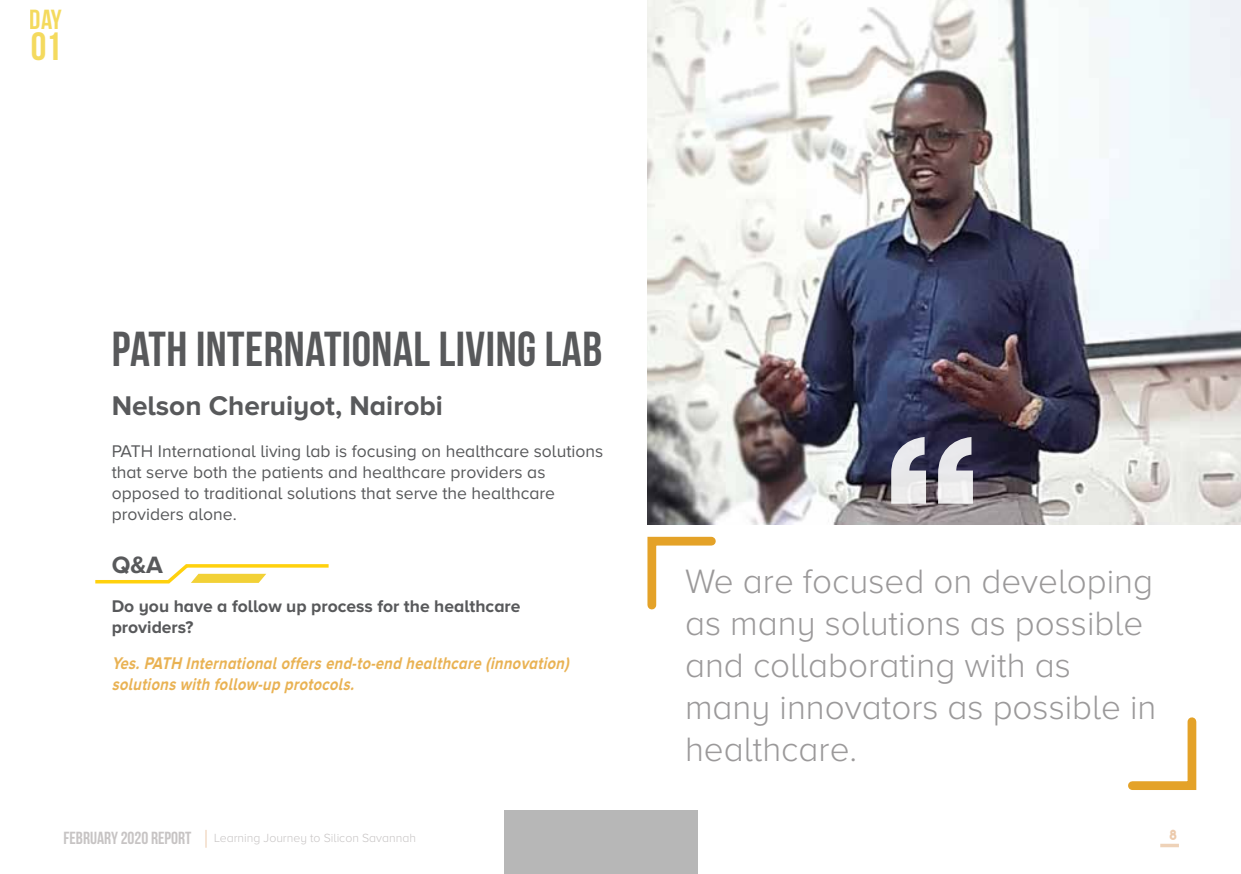
<style>
.page{position:relative;width:1241px;height:874px;background:#fff}
.page>*{position:absolute;margin:0;border:0;box-sizing:border-box;transform-origin:0 0}
.t1{font:49px "Bebas Neue";letter-spacing:.01em;color:#58595b}
.t2{font:39.38px "Bebas Neue";color:#f2d136}
.t3{font:300 35px/42px "Proxima Nova A";color:#9b999a}
.t4{font:700 28px "Proxima Nova A";color:#58595b}
.t5{font:27.65px "Bebas Neue";color:#f2d136}
.t6{font:700 24.5px "Proxima Nova A";color:#58595b}
.t7{font:17.5px/21px "Proxima Nova A";color:#58595b}
.t8{font:italic 700 17.5px/21px "Proxima Nova A";color:#e9b253;scale:.84 1}
.t9{font:700 17.5px/21px "Proxima Nova A";color:#58595b}
.t10{font:17.5px "Bebas Neue";color:#c7c4c4}
.t11{font:13.12px "Lemon Milk";color:#eccaac}
.t12{font:300 12.25px "Proxima Nova A";color:#c7c4c4}
</style>
<div class="page">
<hr style="left:1160px;top:843px;width:18px;height:3px;background:#eed2b8">
<svg style="left:205px;top:830px;width:1px;height:17px"></svg>
<img style="left:647px;top:0;width:593px;height:524px">
<svg style="left:891px;top:437px;width:81px;height:66px"></svg>
<svg style="left:95px;top:564px;width:234px;height:20px"></svg>
<div style="left:504px;top:810px;width:193px;height:63px;background:#b7b7b7"></div>
<svg style="left:647px;top:536px;width:69px;height:74px"></svg>
<svg style="left:1128px;top:717px;width:69px;height:73px"></svg>
<h3 class="t5" style="left:30px;top:4px;width:34px">DAY</h3>
<h2 class="t2" style="left:30px;top:25px;width:33px">01</h2>
<h1 class="t1" style="left:112px;top:322px;width:492px">PATH INTERNATIONAL LIVING LAB</h1>
<h3 class="t4" style="left:112px;top:389px;width:333px">Nelson Cheruiyot, Nairobi</h3>
<p class="t7" style="left:112px;top:440px;width:493px">PATH International living lab is focusing on healthcare solutions that serve both the patients and healthcare providers as opposed to traditional solutions that serve the healthcare providers alone.</p>
<h3 class="t6" style="left:112px;top:550px;width:53px">Q&amp;A</h3>
<p class="t9" style="left:112px;top:595px;width:410px">Do you have a follow up process for the healthcare providers?</p>
<p class="t8" style="left:112px;top:652px;width:550px">Yes.PATH Internationaloffers end-to-end healthcare (innovation) solutions with follow-up protocols.</p>
<h3 class="t3" style="left:685px;top:560px;width:473px">We are focused on developing as many solutions as possible and collaborating with as many innovators as possible in healthcare.</h3>
<p class="t10" style="left:63px;top:828px;width:129px">FEBRUARY 2020 REPORT</p>
<p class="t12" style="left:214px;top:830px;width:203px">Learning Journey to Silicon Savannah</p>
<p class="t11" style="left:1169px;top:827px;width:9px">8</p>
</div>
